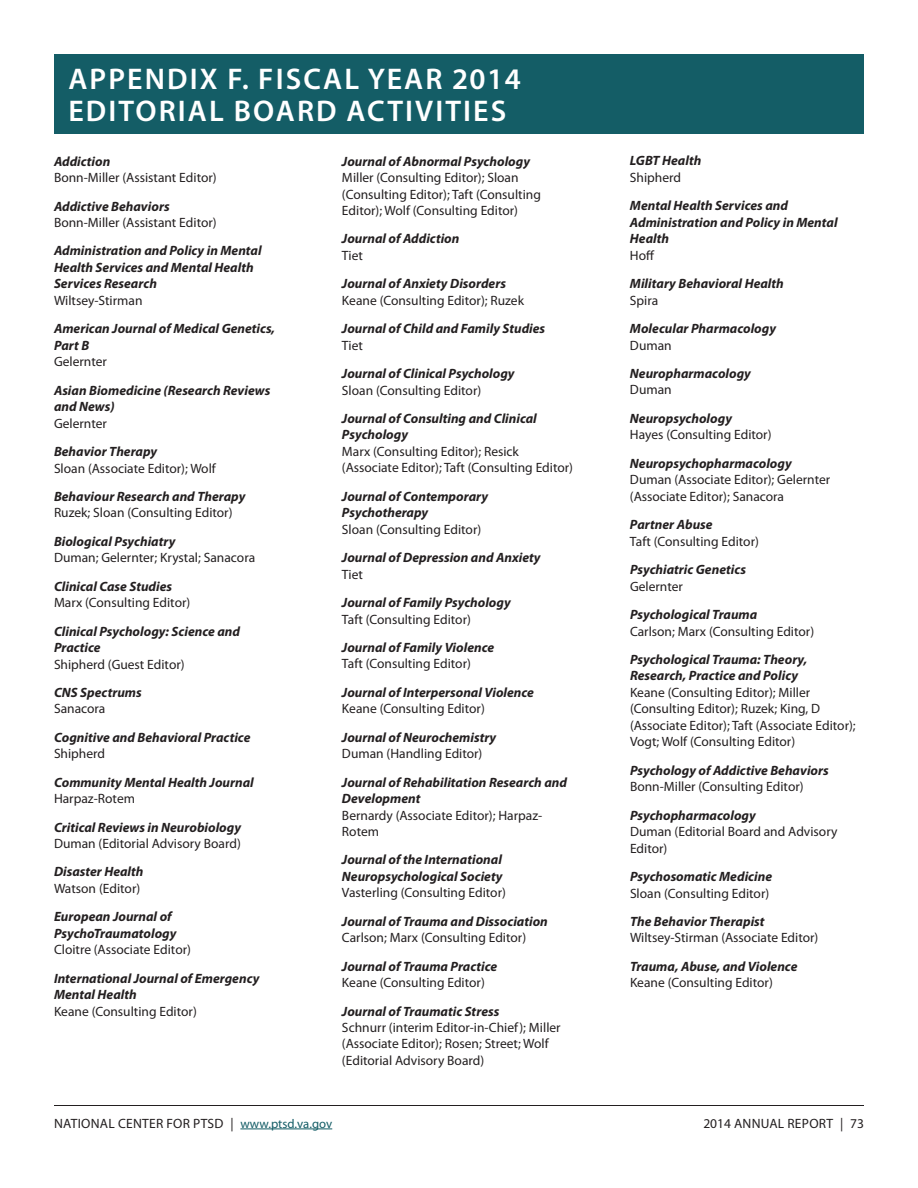
<style>
.page{position:relative;width:918px;height:1188px;background:#fff}
.page>*{position:absolute;margin:0;border:0;box-sizing:border-box;transform-origin:0 0}
.t1{font:600 30px/31.5px "Myriad Pro";letter-spacing:.07em;color:#fff}
.t2{font:italic 700 13.5px/16.5px "Myriad Pro";color:#231f20}
.t3{font:13.5px/16.5px "Myriad Pro";color:#231f20}
.t4{font:13.5px "Myriad Pro";letter-spacing:.02em;color:#231f20}
.s1{font-size:12.75px;color:#145d66}
</style>
<div class="page">
<hr style="left:240px;top:1129px;width:92px;height:1px;background:#145d66">
<hr style="left:54px;top:1105px;width:810px;height:1px;background:#231f20">
<div style="left:54px;top:54px;width:810px;height:80px;background:#145d66"></div>
<h2 class="t1" style="left:68px;top:63px;width:454px">APPENDIX F. FISCAL YEAR 2014<br>EDITORIAL BOARD ACTIVITIES</h2>
<h3 class="t2" style="left:54px;top:152px;width:58px">Addiction</h3>
<p class="t3" style="left:54px;top:169px;width:164px">Bonn-Miller (Assistant Editor)</p>
<h3 class="t2" style="left:54px;top:197px;width:117px">Addictive Behaviors</h3>
<p class="t3" style="left:54px;top:214px;width:164px">Bonn-Miller (Assistant Editor)</p>
<h3 class="t2" style="left:54px;top:242px;width:209px">Administration and Policy in Mental<br>Health Services and Mental Health<br>Services Research</h3>
<p class="t3" style="left:54px;top:292px;width:90px">Wiltsey-Stirman</p>
<h3 class="t2" style="left:54px;top:320px;width:223px">American Journal of Medical Genetics,<br>Part B</h3>
<p class="t3" style="left:54px;top:353px;width:54px">Gelernter</p>
<h3 class="t2" style="left:54px;top:381px;width:218px">Asian Biomedicine (Research Reviews and News)</h3>
<p class="t3" style="left:54px;top:415px;width:54px">Gelernter</p>
<h3 class="t2" style="left:54px;top:443px;width:105px">Behavior Therapy</h3>
<p class="t3" style="left:54px;top:460px;width:163px">Sloan (Associate Editor); Wolf</p>
<h3 class="t2" style="left:54px;top:488px;width:193px">Behaviour Research and Therapy</h3>
<p class="t3" style="left:54px;top:504px;width:180px">Ruzek; Sloan (Consulting Editor)</p>
<h3 class="t2" style="left:54px;top:533px;width:123px">Biological Psychiatry</h3>
<p class="t3" style="left:54px;top:549px;width:203px">Duman; Gelernter; Krystal; Sanacora</p>
<h3 class="t2" style="left:54px;top:577px;width:120px">Clinical Case Studies</h3>
<p class="t3" style="left:54px;top:594px;width:138px">Marx (Consulting Editor)</p>
<h3 class="t2" style="left:54px;top:622px;width:188px">Clinical Psychology: Science and<br>Practice</h3>
<p class="t3" style="left:54px;top:656px;width:132px">Shipherd (Guest Editor)</p>
<h3 class="t2" style="left:54px;top:684px;width:89px">CNS Spectrums</h3>
<p class="t3" style="left:54px;top:700px;width:53px">Sanacora</p>
<h3 class="t2" style="left:54px;top:729px;width:198px">Cognitive and Behavioral Practice</h3>
<p class="t3" style="left:54px;top:745px;width:53px">Shipherd</p>
<h3 class="t2" style="left:54px;top:773px;width:201px">Community Mental Health Journal</h3>
<p class="t3" style="left:54px;top:790px;width:83px">Harpaz-Rotem</p>
<h3 class="t2" style="left:54px;top:818px;width:189px">Critical Reviews in Neurobiology</h3>
<p class="t3" style="left:54px;top:835px;width:188px">Duman (Editorial Advisory Board)</p>
<h3 class="t2" style="left:54px;top:863px;width:91px">Disaster Health</h3>
<p class="t3" style="left:54px;top:880px;width:88px">Watson (Editor)</p>
<h3 class="t2" style="left:54px;top:908px;width:124px">European Journal of<br>PsychoTraumatology</h3>
<p class="t3" style="left:54px;top:941px;width:139px">Cloitre (Associate Editor)</p>
<h3 class="t2" style="left:54px;top:969px;width:207px">International Journal of Emergency<br>Mental Health</h3>
<p class="t3" style="left:54px;top:1003px;width:144px">Keane (Consulting Editor)</p>
<h3 class="t2" style="left:342px;top:152px;width:190px">Journal of Abnormal Psychology</h3>
<p class="t3" style="left:342px;top:169px;width:200px">Miller (Consulting Editor); Sloan (Consulting Editor); Taft (Consulting<br>Editor); Wolf (Consulting Editor)</p>
<h3 class="t2" style="left:342px;top:230px;width:119px">Journal of Addiction</h3>
<p class="t3" style="left:342px;top:247px;width:22px">Tiet</p>
<h3 class="t2" style="left:342px;top:275px;width:166px">Journal of Anxiety Disorders</h3>
<p class="t3" style="left:342px;top:292px;width:184px">Keane (Consulting Editor); Ruzek</p>
<h3 class="t2" style="left:342px;top:320px;width:205px">Journal of Child and Family Studies</h3>
<p class="t3" style="left:342px;top:337px;width:22px">Tiet</p>
<h3 class="t2" style="left:342px;top:365px;width:174px">Journal of Clinical Psychology</h3>
<p class="t3" style="left:342px;top:382px;width:141px">Sloan (Consulting Editor)</p>
<h3 class="t2" style="left:342px;top:410px;width:196px">Journal of Consulting and Clinical<br>Psychology</h3>
<p class="t3" style="left:342px;top:443px;width:233px">Marx (Consulting Editor); Resick (Associate Editor); Taft (Consulting Editor)</p>
<h3 class="t2" style="left:342px;top:488px;width:148px">Journal of Contemporary<br>Psychotherapy</h3>
<p class="t3" style="left:342px;top:521px;width:141px">Sloan (Consulting Editor)</p>
<h3 class="t2" style="left:342px;top:549px;width:200px">Journal of Depression and Anxiety</h3>
<p class="t3" style="left:342px;top:566px;width:22px">Tiet</p>
<h3 class="t2" style="left:342px;top:594px;width:170px">Journal of Family Psychology</h3>
<p class="t3" style="left:342px;top:611px;width:130px">Taft (Consulting Editor)</p>
<h3 class="t2" style="left:342px;top:639px;width:154px">Journal of Family Violence</h3>
<p class="t3" style="left:342px;top:655px;width:130px">Taft (Consulting Editor)</p>
<h3 class="t2" style="left:342px;top:684px;width:194px">Journal of Interpersonal Violence</h3>
<p class="t3" style="left:342px;top:700px;width:144px">Keane (Consulting Editor)</p>
<h3 class="t2" style="left:342px;top:728px;width:156px">Journal of Neurochemistry</h3>
<p class="t3" style="left:342px;top:745px;width:142px">Duman (Handling Editor)</p>
<h3 class="t2" style="left:342px;top:773px;width:227px">Journal of Rehabilitation Research and<br>Development</h3>
<p class="t3" style="left:342px;top:807px;width:202px">Bernardy (Associate Editor); Harpaz-<br>Rotem</p>
<h3 class="t2" style="left:342px;top:851px;width:162px">Journal of the International<br>Neuropsychological Society</h3>
<p class="t3" style="left:342px;top:884px;width:165px">Vasterling (Consulting Editor)</p>
<h3 class="t2" style="left:342px;top:913px;width:207px">Journal of Trauma and Dissociation</h3>
<p class="t3" style="left:342px;top:929px;width:186px">Carlson; Marx (Consulting Editor)</p>
<h3 class="t2" style="left:342px;top:957px;width:157px">Journal of Trauma Practice</h3>
<p class="t3" style="left:342px;top:974px;width:144px">Keane (Consulting Editor)</p>
<h3 class="t2" style="left:342px;top:1002px;width:159px">Journal of Traumatic Stress</h3>
<p class="t3" style="left:342px;top:1019px;width:220px">Schnurr (interim Editor-in-Chief); Miller (Associate Editor); Rosen; Street; Wolf (Editorial Advisory Board)</p>
<h3 class="t2" style="left:630px;top:152px;width:73px">LGBT Health</h3>
<p class="t3" style="left:630px;top:169px;width:53px">Shipherd</p>
<h3 class="t2" style="left:630px;top:197px;width:209px">Mental Health Services and<br>Administration and Policy in Mental<br>Health</h3>
<p class="t3" style="left:630px;top:247px;width:26px">Hoff</p>
<h3 class="t2" style="left:630px;top:275px;width:155px">Military Behavioral Health</h3>
<p class="t3" style="left:630px;top:292px;width:30px">Spira</p>
<h3 class="t2" style="left:630px;top:320px;width:148px">Molecular Pharmacology</h3>
<p class="t3" style="left:630px;top:337px;width:43px">Duman</p>
<h3 class="t2" style="left:630px;top:365px;width:122px">Neuropharmacology</h3>
<p class="t3" style="left:630px;top:381px;width:43px">Duman</p>
<h3 class="t2" style="left:630px;top:410px;width:104px">Neuropsychology</h3>
<p class="t3" style="left:630px;top:426px;width:143px">Hayes (Consulting Editor)</p>
<h3 class="t2" style="left:630px;top:454px;width:163px">Neuropsychopharmacology</h3>
<p class="t3" style="left:630px;top:471px;width:202px">Duman (Associate Editor); Gelernter (Associate Editor); Sanacora</p>
<h3 class="t2" style="left:630px;top:516px;width:84px">Partner Abuse</h3>
<p class="t3" style="left:630px;top:533px;width:130px">Taft (Consulting Editor)</p>
<h3 class="t2" style="left:630px;top:561px;width:117px">Psychiatric Genetics</h3>
<p class="t3" style="left:630px;top:578px;width:54px">Gelernter</p>
<h3 class="t2" style="left:630px;top:606px;width:129px">Psychological Trauma</h3>
<p class="t3" style="left:630px;top:623px;width:186px">Carlson; Marx (Consulting Editor)</p>
<h3 class="t2" style="left:630px;top:651px;width:179px">Psychological Trauma: Theory,<br>Research, Practice and Policy</h3>
<p class="t3" style="left:630px;top:684px;width:227px">Keane (Consulting Editor); Miller (Consulting Editor); Ruzek; King, D (Associate Editor); Taft (Associate Editor); Vogt; Wolf (Consulting Editor)</p>
<h3 class="t2" style="left:630px;top:762px;width:200px">Psychology of Addictive Behaviors</h3>
<p class="t3" style="left:630px;top:778px;width:175px">Bonn-Miller (Consulting Editor)</p>
<h3 class="t2" style="left:630px;top:806px;width:127px">Psychopharmacology</h3>
<p class="t3" style="left:630px;top:823px;width:209px">Duman (Editorial Board and Advisory<br>Editor)</p>
<h3 class="t2" style="left:630px;top:868px;width:144px">Psychosomatic Medicine</h3>
<p class="t3" style="left:630px;top:885px;width:141px">Sloan (Consulting Editor)</p>
<h3 class="t2" style="left:630px;top:913px;width:136px">The Behavior Therapist</h3>
<p class="t3" style="left:630px;top:929px;width:190px">Wiltsey-Stirman (Associate Editor)</p>
<h3 class="t2" style="left:630px;top:958px;width:169px">Trauma, Abuse, and Violence</h3>
<p class="t3" style="left:630px;top:974px;width:144px">Keane (Consulting Editor)</p>
<p class="t4" style="left:54px;top:1115px;width:280px">NATIONAL CENTER FOR PTSD | <span class="s1">www.ptsd.va.gov</span></p>
<h1 class="t4" style="left:703px;top:1115px;width:162px">2014 ANNUAL REPORT | 73</h1>
</div>
